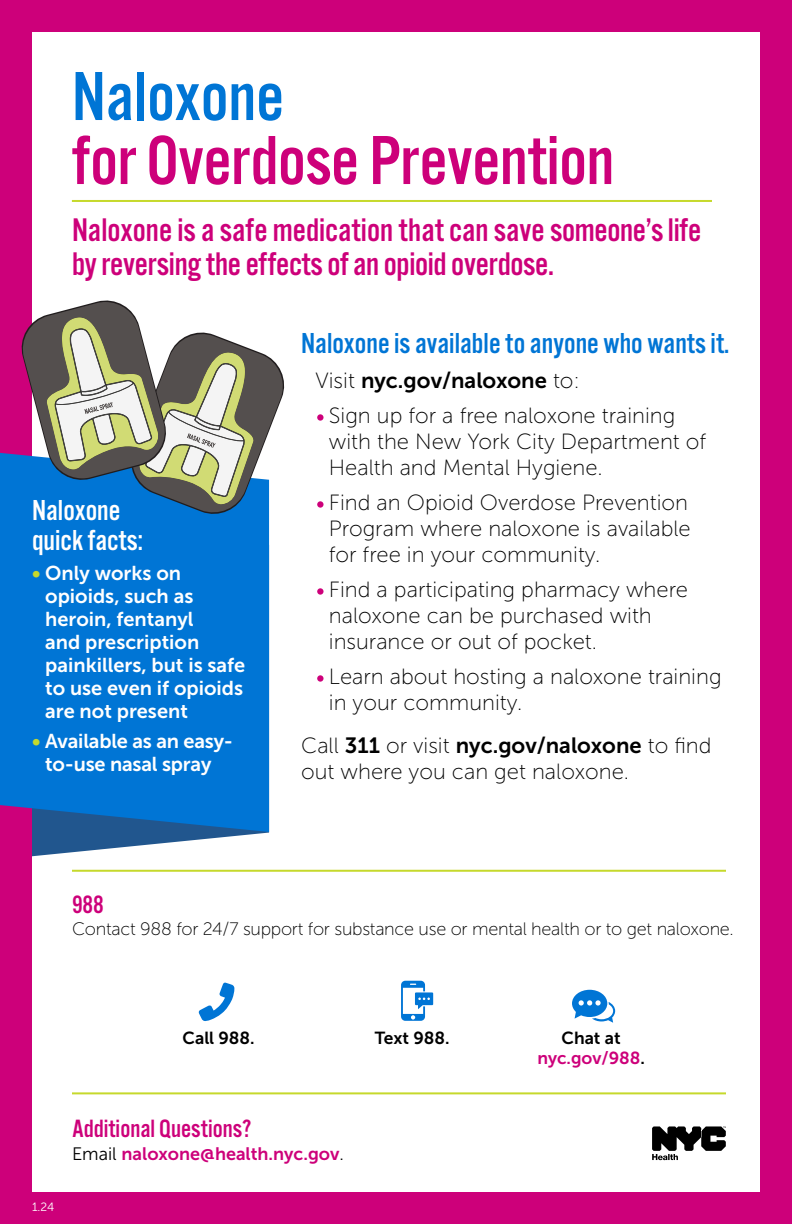
<style>
.page{position:relative;width:792px;height:1224px;background:#fff}
.page>*{position:absolute;margin:0;border:0;box-sizing:border-box;transform-origin:0 0}
.t1{font:72px "Alternate Got No 3 D";letter-spacing:-.005em;color:#cd007a}
.t2{font:72px "Alternate Got No 3 D";color:#0075d5}
.t3{font:34px/34px "Alternate Got No 3 D";letter-spacing:-.005em;color:#cd007a}
.t4{font:30px "Alternate Got No 3 D";color:#0075d5}
.t5{font:30px/30px "Alternate Got No 3 D";color:#fff}
.t6{font:26px "Alternate Got No 3 D";color:#cd007a}
.t7{font:22px/26px "Museo Sans 100";color:#000}
.t8{font:22px "Museo Sans 700";color:#000}
.t9{font:20px/23px "Museo Sans 700";color:#fff}
.t10{font:18px "Museo Sans 100";letter-spacing:-.015em;color:#000}
.t11{font:18px "Museo Sans 700";color:#cd007a}
.t12{font:17.4px/20.8px "Museo Sans 700";color:#cd007a;text-align:center}
.t13{font:17.4px "Museo Sans 700";color:#000}
.t14{font:12px "Museo Sans 300";color:#fff}
.s1{color:#c6d92c}
.s2{font-family:"Museo Sans 100"}
.s3{color:#000}
.s4{font-family:"Museo Sans 300";color:#000}
</style>
<div class="page">
<svg style="left:33px;top:835px;width:211px;height:22px"></svg>
<div style="left:0;top:0;width:792px;height:1224px;border:32px solid #cd007a"></div>
<svg style="left:317px;top:414px;width:7px;height:7px"></svg>
<svg style="left:317px;top:501px;width:7px;height:7px"></svg>
<svg style="left:317px;top:588px;width:7px;height:7px"></svg>
<svg style="left:317px;top:675px;width:7px;height:7px"></svg>
<hr style="left:72px;top:200px;width:640px;height:2px;background:#c6d92c">
<hr style="left:72px;top:1092px;width:654px;height:2px;background:#c6d92c">
<hr style="left:72px;top:870px;width:654px;height:2px;background:#c6d92c">
<div style="left:0;top:450px;width:269px;height:385px;background:#0075d5"></div>
<svg style="left:572px;top:990px;width:43px;height:33px"></svg>
<svg style="left:401px;top:981px;width:32px;height:40px"></svg>
<svg style="left:198px;top:982px;width:36px;height:39px"></svg>
<svg style="left:652px;top:1126px;width:74px;height:34px"></svg>
<svg style="left:18px;top:297px;width:267px;height:221px"></svg>
<div style="left:0;top:0;width:792px;height:14px;background:#cd007a"></div>
<div style="left:0;top:1206px;width:792px;height:18px;background:#cd007a"></div>
<div style="left:782px;top:0;width:10px;height:1224px;background:#cd007a"></div>
<h1 class="t2" style="left:72px;top:59px;width:214px">Naloxone</h1>
<h1 class="t1" style="left:72px;top:123px;width:544px">for Overdose Prevention</h1>
<h2 class="t3" style="left:72px;top:212px;width:631px">Naloxone is a safe medication that can save someone’s life by reversing the effects of an opioid overdose.</h2>
<h3 class="t5" style="left:32px;top:495px;width:112px">Naloxone quick facts:</h3>
<p class="t9" style="left:45px;top:562px;width:202px;text-indent:-13px"><span class="s1">•</span> Only works on opioids, such as heroin, fentanyl<br>and prescription painkillers, but is safe to use even if opioids are not present</p>
<p class="t9" style="left:32px;top:730px;width:203px;text-align:center"><span class="s1">•</span> Available as an easy&shy;to-use nasal spray</p>
<h3 class="t4" style="left:301px;top:327px;width:430px">Naloxone is available to anyone who wants it.</h3>
<p class="t8" style="left:316px;top:368px;width:266px"><span class="s2">Visit</span> nyc.gov/naloxone <span class="s2">to:</span></p>
<p class="t7" style="left:329px;top:402px;width:379px">Sign up for a free naloxone training with the New York City Department of<br>Health and Mental Hygiene.</p>
<p class="t7" style="left:329px;top:489px;width:363px">Find an Opioid Overdose Prevention<br>Program where naloxone is available for free in your community.</p>
<p class="t7" style="left:329px;top:576px;width:361px">Find a participating pharmacy where naloxone can be purchased with insurance or out of pocket.</p>
<p class="t7" style="left:329px;top:663px;width:394px">Learn about hosting a naloxone training in your community.</p>
<p class="t8" style="left:301px;top:733px;width:412px"><span class="s2">Call</span> 311 <span class="s2">or visit</span> nyc.gov/naloxone <span class="s2">to find</span></p>
<p class="t7" style="left:301px;top:759px;width:329px">out where you can get naloxone.</p>
<p class="t6" style="left:72px;top:891px;width:33px">988</p>
<p class="t10" style="left:72px;top:920px;width:663px">Contact 988 for 24/7 support for substance use or mental health or to get naloxone.</p>
<p class="t13" style="left:183px;top:1028px;width:74px">Call 988.</p>
<p class="t13" style="left:375px;top:1028px;width:76px">Text 988.</p>
<p class="t12" style="left:537px;top:1027px;width:109px"><span class="s3">Chat at </span>nyc.gov/988<span class="s3">.</span></p>
<p class="t14" style="left:32px;top:1200px;width:24px">1.24</p>
<p class="t6" style="left:72px;top:1115px;width:181px">Additional Questions?</p>
<p class="t11" style="left:72px;top:1143px;width:273px"><span class="s4">Email</span> naloxone@health.nyc.gov<span class="s4">.</span></p>
</div>
